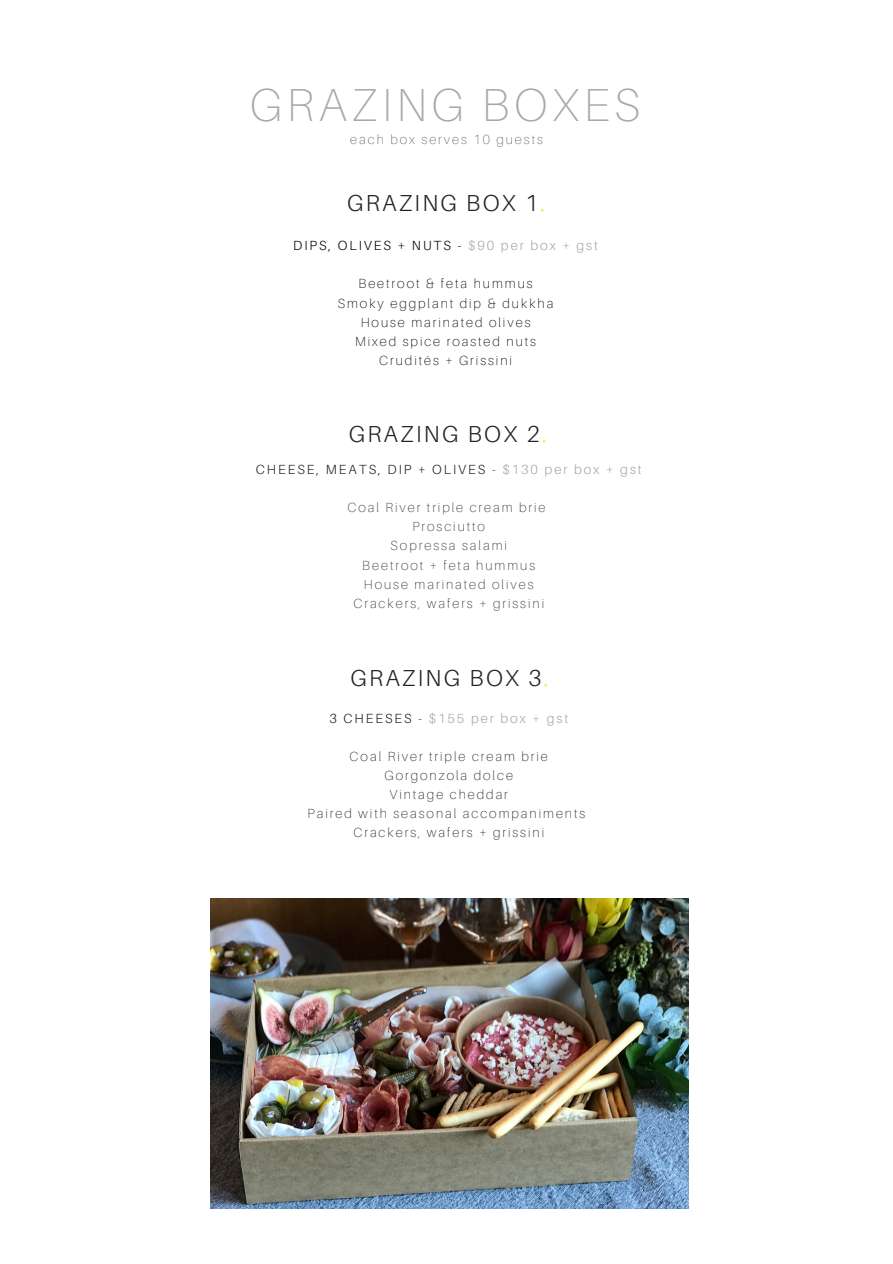
<style>
.page{position:relative;width:893px;height:1264px;background:#fff}
.page>*{position:absolute;margin:0;border:0;box-sizing:border-box;transform-origin:0 0}
.t1{font:100 46.35px "Aileron";letter-spacing:.1em;color:#a8a8a8}
.t2{font:300 23.1px "Aileron";letter-spacing:.1em;color:#222}
.t3{font:100 13.2px "Aileron";letter-spacing:.15em;color:#333}
.t4{font:100 13.2px "Aileron";letter-spacing:.15em;color:#222}
.t5{font:100 13.2px "Aileron";letter-spacing:.15em;color:#000}
.t6{font:300 13.2px "Aileron";letter-spacing:.15em;color:#222}
.t7{font:300 13.2px "Aileron";letter-spacing:.15em;color:#000}
.t8{font:300 13.2px "Aileron";letter-spacing:.15em;color:#a8a8a8}
.t9{font:100 13.2px "Aileron";letter-spacing:.15em;color:#666}
.s1{color:#ffe600}
.s2{color:#a8a8a8}
.s3{color:#333}
.s4{color:#222}
</style>
<div class="page">
<img style="left:210px;top:898px;width:478px;height:310px">
<p class="t1" style="left:250px;top:76px;width:392px">GRAZING BOXES</p>
<p class="t9" style="left:350px;top:131px;width:194px">each box serves 10 guests</p>
<p class="t2" style="left:347px;top:189px;width:199px">GRAZING BOX 1<span class="s1">.</span></p>
<p class="t7" style="left:293px;top:237px;width:306px">DIPS, OLIVES + NUTS - <span class="s2">$90 per box + gst</span></p>
<p class="t5" style="left:358px;top:276px;width:176px">Beetroot &amp; feta hummus</p>
<p class="t5" style="left:337px;top:295px;width:217px">Smoky eggplant dip &amp; dukkha</p>
<p class="t5" style="left:360px;top:314px;width:171px">House marinated olives</p>
<p class="t5" style="left:355px;top:333px;width:182px">Mixed spice roasted nuts</p>
<p class="t5" style="left:379px;top:352px;width:134px">Crudités + Grissini</p>
<p class="t2" style="left:349px;top:419px;width:199px">GRAZING BOX 2<span class="s1">.</span></p>
<p class="t6" style="left:256px;top:461px;width:387px">CHEESE, MEATS, DIP + OLIVES <span class="s3">-</span> <span class="s2">$130 per box + gst</span></p>
<p class="t3" style="left:347px;top:499px;width:200px">Coal River triple cream brie</p>
<p class="t3" style="left:412px;top:518px;width:74px">Prosciutto</p>
<p class="t3" style="left:390px;top:537px;width:118px">Sopressa salami</p>
<p class="t3" style="left:362px;top:557px;width:174px">Beetroot + feta hummus</p>
<p class="t3" style="left:364px;top:576px;width:171px">House marinated olives</p>
<p class="t3" style="left:353px;top:595px;width:192px">Crackers, wafers + grissini</p>
<p class="t2" style="left:350px;top:664px;width:199px">GRAZING BOX 3<span class="s1">.</span></p>
<p class="t8" style="left:329px;top:709px;width:240px"><span class="s4">3 CHEESES</span> <span class="s3">-</span> $155 per box + gst</p>
<p class="t4" style="left:349px;top:748px;width:200px">Coal River triple cream brie</p>
<p class="t4" style="left:384px;top:767px;width:130px">Gorgonzola dolce</p>
<p class="t4" style="left:389px;top:786px;width:120px">Vintage cheddar</p>
<p class="t4" style="left:307px;top:805px;width:279px">Paired with seasonal accompaniments</p>
<p class="t4" style="left:353px;top:824px;width:192px">Crackers, wafers + grissini</p>
</div>
